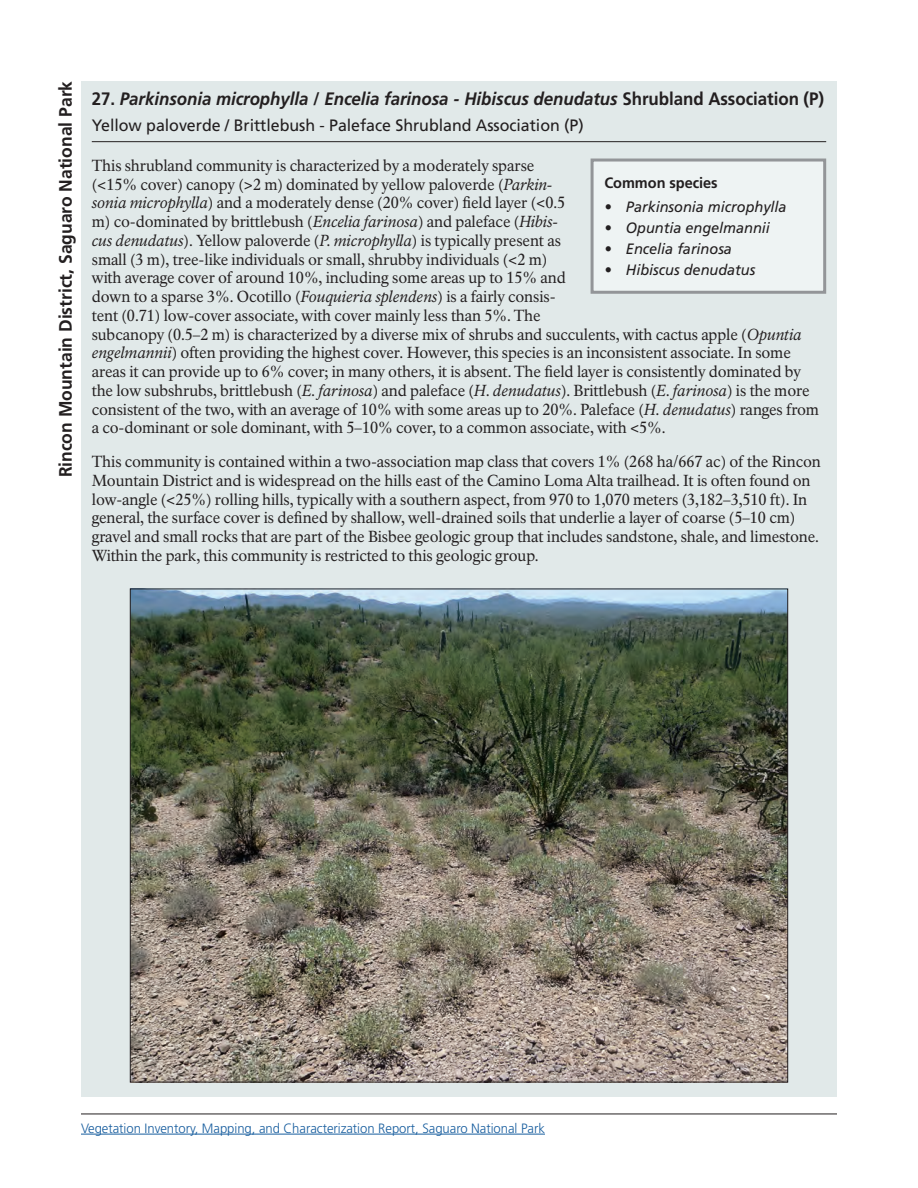
<style>
.page{position:relative;width:918px;height:1188px;background:#fff}
.page>*{position:absolute;margin:0;border:0;box-sizing:border-box;transform-origin:0 0}
.HeadingBold{font:italic 700 18px "Frutiger LT Std";letter-spacing:-.005em;color:#231f20;scale:.94 1}
.t1{font:700 18px "Frutiger LT Std";color:#231f20}
.HeadingRegular{font:16.5px "Frutiger LT Std";letter-spacing:-.005em;color:#231f20}
.body_text{font:15.75px/18.8px "NPS Rawlinson OT";letter-spacing:-.01em;color:#231f20}
.t2{font:italic 15px "Frutiger LT Std";letter-spacing:-.005em;color:#231f20}
.BoxHeader{font:700 15px "Frutiger LT Std";letter-spacing:-.005em;color:#231f20}
.t3{font:300 13.5px "Frutiger LT Std";letter-spacing:-.005em;color:#175d9e}
.s1{font-style:normal}
.s2{font-style:italic}
</style>
<div class="page">
<hr style="left:81px;top:1114px;width:756px;height:1px;background:#231f20">
<hr style="left:81px;top:1134px;width:464px;height:1px;background:#175d9e">
<div style="left:81px;top:81px;width:756px;height:1015px;background:#e1e9e9"></div>
<hr style="left:92px;top:141px;width:734px;height:1px;background:#231f20">
<img style="left:132px;top:591px;width:654px;height:489px">
<div style="left:592px;top:160px;width:233px;height:132px;background:#eef3f3"></div>
<div style="left:591px;top:159px;width:235px;height:135px;border:3px solid #939598"></div>
<p class="t1" style="left:55px;top:477px;width:398px;rotate:-90deg">Rincon Mountain District, Saguaro National Park</p>
<h1 class="HeadingBold" style="left:92px;top:88px;width:781px"><span class="s1">27.</span> Parkinsonia microphylla <span class="s1">/</span> Encelia farinosa - Hibiscus denudatus <span class="s1">Shrubland Association (P)</span></h1>
<p class="HeadingRegular" style="left:92px;top:115px;width:493px">Yellow paloverde / Brittlebush - Paleface Shrubland Association (P)</p>
<p class="body_text" style="left:92px;top:156px;width:729px">This shrubland community is characterized by a moderately sparse<br>(&lt;15% cover) canopy (&gt;2 m) dominated by yellow paloverde (<span class="s2">Parkin-<br>sonia microphylla</span>) and a moderately dense (20% cover) field layer (&lt;0.5<br>m) co-dominated by brittlebush (<span class="s2">Encelia farinosa</span>) and paleface (<span class="s2">Hibis-<br>cus denudatus</span>). Yellow paloverde (<span class="s2">P. microphylla</span>) is typically present as<br>small (3 m), tree-like individuals or small, shrubby individuals (&lt;2 m)<br>with average cover of around 10%, including some areas up to 15% and<br>down to a sparse 3%. Ocotillo (<span class="s2">Fouquieria splendens</span>) is a fairly consis-<br>tent (0.71) low-cover associate, with cover mainly less than 5%. The<br>subcanopy (0.5–2 m) is characterized by a diverse mix of shrubs and succulents, with cactus apple (<span class="s2">Opuntia engelmannii</span>) often providing the highest cover. However, this species is an inconsistent associate. In some areas it can provide up to 6% cover; in many others, it is absent. The field layer is consistently dominated by the low subshrubs, brittlebush (<span class="s2">E. farinosa</span>) and paleface (<span class="s2">H. denudatus</span>). Brittlebush (<span class="s2">E. farinosa</span>) is the more consistent of the two, with an average of 10% with some areas up to 20%. Paleface (<span class="s2">H. denudatus</span>) ranges from a co-dominant or sole dominant, with 5–10% cover, to a common associate, with &lt;5%.</p>
<p class="body_text" style="left:92px;top:452px;width:730px">This community is contained within a two-association map class that covers 1% (268 ha/667 ac) of the Rincon Mountain District and is widespread on the hills east of the Camino Loma Alta trailhead. It is often found on low-angle (&lt;25%) rolling hills, typically with a southern aspect, from 970 to 1,070 meters (3,182–3,510 ft). In general, the surface cover is defined by shallow, well-drained soils that underlie a layer of coarse (5–10 cm) gravel and small rocks that are part of the Bisbee geologic group that includes sandstone, shale, and limestone.<br>Within the park, this community is restricted to this geologic group.</p>
<h2 class="BoxHeader" style="left:604px;top:174px;width:115px">Common species</h2>
<p class="t2" style="left:604px;top:199px;width:184px">• Parkinsonia microphylla</p>
<p class="t2" style="left:604px;top:219px;width:167px">• Opuntia engelmannii</p>
<p class="t2" style="left:604px;top:240px;width:129px">• Encelia farinosa</p>
<p class="t2" style="left:604px;top:261px;width:153px">• Hibiscus denudatus</p>
<p class="t3" style="left:81px;top:1120px;width:466px">Vegetation Inventory, Mapping, and Characterization Report, Saguaro National Park</p>
</div>
